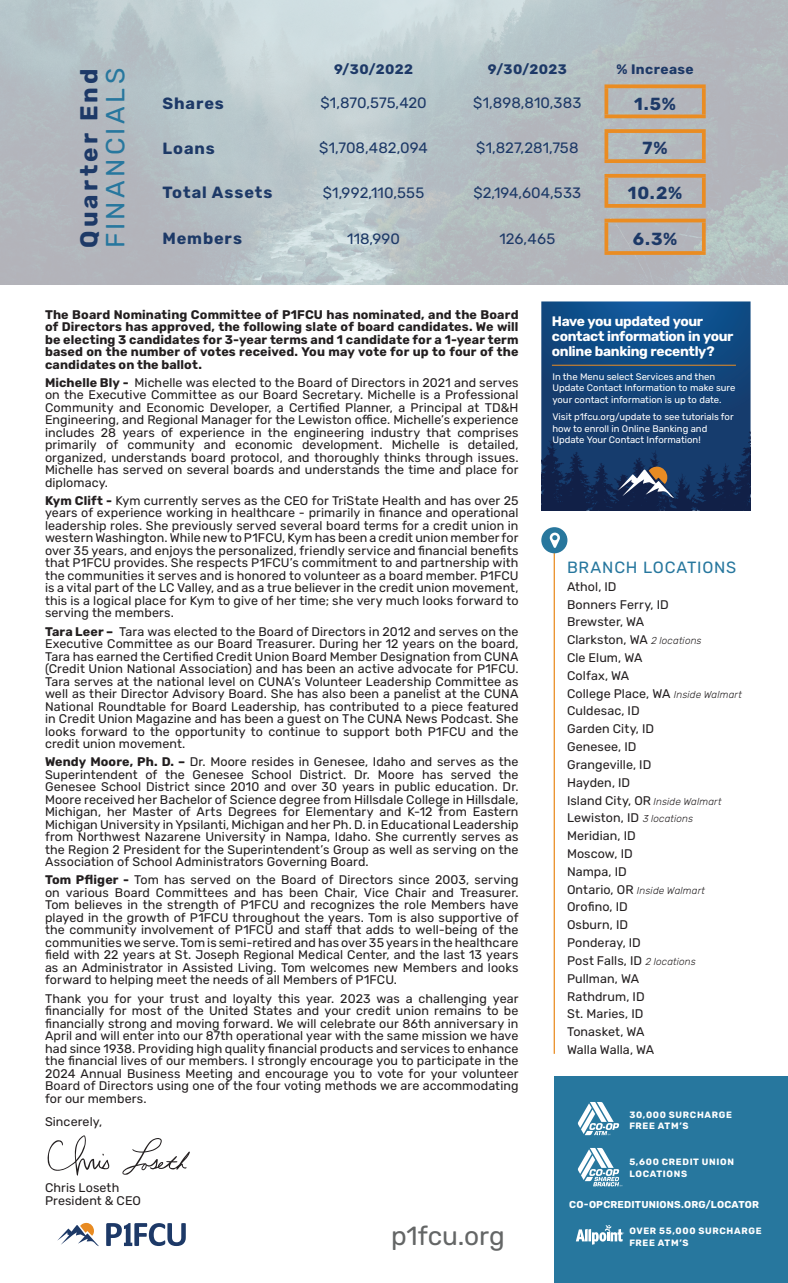
<style>
.page{position:relative;width:788px;height:1283px;background:#fff}
.page>*{position:absolute;margin:0;border:0;box-sizing:border-box;transform-origin:0 0}
.t1{font:26.25px "Rubik";letter-spacing:.135em;color:#27779e}
.t2{font:26.25px "Rubik";letter-spacing:-.005em;color:#646666}
.t3{font:700 24.38px "Rubik";letter-spacing:.13em;color:#1d3967}
.t4{font:700 17.5px "Rubik";color:#1d3967}
.t5{font:700 16.25px "Rubik";letter-spacing:.05em;color:#1d3967}
.t6{font:16.25px "Rubik";letter-spacing:.045em;color:#27779e}
.t7{font:15px "Rubik";color:#1d3967}
.t8{font:700 13.75px/14.9px "Rubik";letter-spacing:-.025em;color:#fff}
.t9{font:700 13.75px "Rubik";letter-spacing:.03em;color:#1d3967}
.t10{font:12.5px/12.5px "Rubik";letter-spacing:.005em;color:#231f20;text-align:justify}
.t11{font:700 12.5px/12.5px "Rubik";letter-spacing:.01em;color:#231f20;text-align:justify}
.t12{font:700 10px "Rubik";letter-spacing:.015em;color:#fff}
.t13{font:italic 300 10px "Rubik";letter-spacing:.015em;color:#231f20}
.t14{font:9.5px/11.4px "Rubik";color:#fff}
.t15{font:700 9.12px/11.8px "Rubik";letter-spacing:.07em;color:#fff}
.s1{font-weight:700}
.s2{font-weight:300;font-style:italic;font-size:10px}
.s3{font-weight:400;font-style:normal;font-size:12.5px}
</style>
<div class="page">
<hr style="left:553px;top:551px;width:2px;height:502px;background:#ea8c22">
<div style="left:541px;top:527px;width:26px;height:26px;background:#28779d;border-radius:50%"></div>
<img style="left:0;top:0;width:787px;height:285px">
<svg style="left:549px;top:532px;width:11px;height:16px"></svg>
<div style="left:555px;top:1076px;width:233px;height:206px;background:#27779e"></div>
<svg style="left:577px;top:1102px;width:42px;height:33px"></svg>
<svg style="left:577px;top:1148px;width:45px;height:38px"></svg>
<svg style="left:576px;top:1225px;width:48px;height:19px"></svg>
<svg style="left:57px;top:1222px;width:42px;height:24px"></svg>
<svg style="left:106px;top:1223px;width:80px;height:23px"></svg>
<hr style="left:604px;top:219px;width:101px;height:3px;background:#ea8c22">
<svg style="left:604px;top:222px;width:4px;height:29px"></svg>
<hr style="left:702px;top:222px;width:3px;height:29px;background:#ea8c22">
<svg style="left:604px;top:251px;width:101px;height:4px"></svg>
<svg style="left:604px;top:174px;width:101px;height:4px"></svg>
<svg style="left:604px;top:178px;width:4px;height:26px"></svg>
<hr style="left:702px;top:178px;width:3px;height:26px;background:#ea8c22">
<svg style="left:604px;top:204px;width:101px;height:4px"></svg>
<svg style="left:604px;top:129px;width:101px;height:4px"></svg>
<svg style="left:604px;top:133px;width:4px;height:26px"></svg>
<hr style="left:702px;top:133px;width:3px;height:26px;background:#ea8c22">
<svg style="left:604px;top:159px;width:101px;height:4px"></svg>
<svg style="left:604px;top:84px;width:101px;height:4px"></svg>
<svg style="left:604px;top:88px;width:4px;height:26px"></svg>
<hr style="left:702px;top:88px;width:3px;height:26px;background:#ea8c22">
<svg style="left:604px;top:114px;width:101px;height:4px"></svg>
<svg style="left:122px;top:1138px;width:68px;height:36px"></svg>
<svg style="left:47px;top:1135px;width:62px;height:40px"></svg>
<svg style="left:541px;top:301px;width:209px;height:125px;background:#12487f"></svg>
<svg style="left:541px;top:426px;width:209px;height:84px;background:#1b3661"></svg>
<hr style="left:552px;top:365px;width:183px;height:1px;background:#ea8c22">
<h2 class="t3" style="left:75px;top:248px;width:181px;rotate:-90deg">Quarter End</h2>
<h1 class="t1" style="left:101px;top:248px;width:182px;rotate:-90deg">FINANCIALS</h1>
<p class="t9" style="left:334px;top:62px;width:80px">9/30/2022</p>
<p class="t9" style="left:488px;top:62px;width:81px">9/30/2023</p>
<p class="t9" style="left:616px;top:62px;width:79px">% Increase</p>
<h3 class="t5" style="left:162px;top:94px;width:63px">Shares</h3>
<p class="t7" style="left:320px;top:95px;width:108px">$1,870,575,420</p>
<p class="t7" style="left:473px;top:95px;width:110px">$1,898,810,383</p>
<h3 class="t4" style="left:634px;top:94px;width:43px">1.5%</h3>
<h3 class="t5" style="left:162px;top:139px;width:54px">Loans</h3>
<p class="t7" style="left:319px;top:139px;width:110px">$1,708,482,094</p>
<p class="t7" style="left:476px;top:139px;width:104px">$1,827,281,758</p>
<h3 class="t4" style="left:642px;top:138px;width:27px">7%</h3>
<h3 class="t5" style="left:162px;top:184px;width:111px">Total Assets</h3>
<p class="t7" style="left:323px;top:184px;width:103px">$1,992,110,555</p>
<p class="t7" style="left:473px;top:184px;width:109px">$2,194,604,533</p>
<h3 class="t4" style="left:627px;top:183px;width:56px">10.2%</h3>
<h3 class="t5" style="left:162px;top:230px;width:81px">Members</h3>
<p class="t7" style="left:347px;top:230px;width:54px">118,990</p>
<p class="t7" style="left:499px;top:230px;width:57px">126,465</p>
<h3 class="t4" style="left:632px;top:229px;width:46px">6.3%</h3>
<p class="t11" style="left:45px;top:308px;width:475px">The Board Nominating Committee of P1FCU has nominated, and the Board of Directors has approved, the following slate of board candidates. We will be electing 3 candidates for 3-year terms and 1 candidate for a 1-year term based on the number of votes received. You may vote for up to four of the candidates on the ballot.</p>
<p class="t10" style="left:45px;top:376px;width:475px"><span class="s1">Michelle Bly -</span> Michelle was elected to the Board of Directors in 2021 and serves on the Executive Committee as our Board Secretary. Michelle is a Professional Community and Economic Developer, a Certified Planner, a Principal at TD&amp;H Engineering, and Regional Manager for the Lewiston office. Michelle’s experience includes 28 years of experience in the engineering industry that comprises primarily of community and economic development. Michelle is detailed, organized, understands board protocol, and thoroughly thinks through issues.<br>Michelle has served on several boards and understands the time and place for diplomacy.</p>
<p class="t10" style="left:45px;top:494px;width:475px"><span class="s1">Kym Clift -</span> Kym currently serves as the CEO for TriState Health and has over 25 years of experience working in healthcare - primarily in finance and operational leadership roles. She previously served several board terms for a credit union in western Washington. While new to P1FCU, Kym has been a credit union member for over 35 years, and enjoys the personalized, friendly service and financial benefits that P1FCU provides. She respects P1FCU’s commitment to and partnership with the communities it serves and is honored to volunteer as a board member. P1FCU is a vital part of the LC Valley, and as a true believer in the credit union movement, this is a logical place for Kym to give of her time; she very much looks forward to serving the members.</p>
<p class="t10" style="left:45px;top:625px;width:475px"><span class="s1">Tara Leer –</span> Tara was elected to the Board of Directors in 2012 and serves on the Executive Committee as our Board Treasurer. During her 12 years on the board, Tara has earned the Certified Credit Union Board Member Designation from CUNA (Credit Union National Association) and has been an active advocate for P1FCU.<br>Tara serves at the national level on CUNA’s Volunteer Leadership Committee as well as their Director Advisory Board. She has also been a panelist at the CUNA National Roundtable for Board Leadership, has contributed to a piece featured in Credit Union Magazine and has been a guest on The CUNA News Podcast. She looks forward to the opportunity to continue to support both P1FCU and the credit union movement.</p>
<p class="t10" style="left:45px;top:756px;width:475px"><span class="s1">Wendy Moore, Ph. D. –</span> Dr. Moore resides in Genesee, Idaho and serves as the Superintendent of the Genesee School District. Dr. Moore has served the Genesee School District since 2010 and over 30 years in public education. Dr.<br>Moore received her Bachelor of Science degree from Hillsdale College in Hillsdale, Michigan, her Master of Arts Degrees for Elementary and K-12 from Eastern Michigan University in Ypsilanti, Michigan and her Ph. D. in Educational Leadership from Northwest Nazarene University in Nampa, Idaho. She currently serves as the Region 2 President for the Superintendent’s Group as well as serving on the Association of School Administrators Governing Board.</p>
<p class="t10" style="left:45px;top:874px;width:475px"><span class="s1">Tom Pfliger -</span> Tom has served on the Board of Directors since 2003, serving on various Board Committees and has been Chair, Vice Chair and Treasurer.<br>Tom believes in the strength of P1FCU and recognizes the role Members have played in the growth of P1FCU throughout the years. Tom is also supportive of the community involvement of P1FCU and staff that adds to well-being of the communities we serve. Tom is semi-retired and has over 35 years in the healthcare field with 22 years at St. Joseph Regional Medical Center, and the last 13 years as an Administrator in Assisted Living. Tom welcomes new Members and looks forward to helping meet the needs of all Members of P1FCU.</p>
<p class="t10" style="left:45px;top:992px;width:475px">Thank you for your trust and loyalty this year. 2023 was a challenging year financially for most of the United States and your credit union remains to be financially strong and moving forward. We will celebrate our 86th anniversary in April and will enter into our 87th operational year with the same mission we have had since 1938. Providing high quality financial products and services to enhance the financial lives of our members. I strongly encourage you to participate in the 2024 Annual Business Meeting and encourage you to vote for your volunteer Board of Directors using one of the four voting methods we are accommodating for our members.</p>
<p class="t10" style="left:45px;top:1116px;width:59px">Sincerely,</p>
<p class="t10" style="left:45px;top:1181px;width:97px">Chris Loseth<br>President &amp; CEO</p>
<h1 class="t2" style="left:391px;top:1221px;width:115px">p1fcu.org</h1>
<p class="t8" style="left:552px;top:314px;width:183px">Have you updated your contact information in your online banking recently?</p>
<p class="t14" style="left:552px;top:371px;width:184px">In the Menu select Services and then<br>Update Contact Information to make sure your contact information is up to date.</p>
<p class="t14" style="left:552px;top:412px;width:183px">Visit p1fcu.org/update to see tutorials for how to enroll in Online Banking and<br>Update Your Contact Information!</p>
<h3 class="t6" style="left:567px;top:558px;width:171px">BRANCH LOCATIONS</h3>
<p class="t10" style="left:567px;top:578px;width:176px;line-height:17.8px;text-align:left">Athol, ID<br>Bonners Ferry, ID<br>Brewster, WA<br>Clarkston, WA <span class="s2">2 locations<br></span>Cle Elum, WA<br>Colfax, WA<br>College Place, WA <span class="s2">Inside Walmart<br></span>Culdesac, ID<br>Garden City, ID<br>Genesee, ID<br>Grangeville, ID<br>Hayden, ID<br>Island City, OR <span class="s2">Inside Walmart<br></span>Lewiston, ID <span class="s2">3 locations<br></span>Meridian, ID<br>Moscow, ID<br>Nampa, ID</p>
<p class="t13" style="left:567px;top:884px;width:140px"><span class="s3">Ontario, OR</span> Inside Walmart</p>
<p class="t10" style="left:567px;top:898px;width:130px;line-height:17.8px;text-align:left">Orofino, ID<br>Osburn, ID<br>Ponderay, ID<br>Post Falls, ID <span class="s2">2 locations<br></span>Pullman, WA<br>Rathdrum, ID<br>St. Maries, ID<br>Tonasket, WA<br>Walla Walla, WA</p>
<p class="t15" style="left:629px;top:1108px;width:104px">30,000 SURCHARGE<br>FREE ATM’S</p>
<p class="t15" style="left:629px;top:1156px;width:106px">5,600 CREDIT UNION<br>LOCATIONS</p>
<p class="t12" style="left:569px;top:1199px;width:191px">CO-OPCREDITUNIONS.ORG/LOCATOR</p>
<p class="t15" style="left:629px;top:1225px;width:134px">OVER 55,000 SURCHARGE<br>FREE ATM’S</p>
</div>
